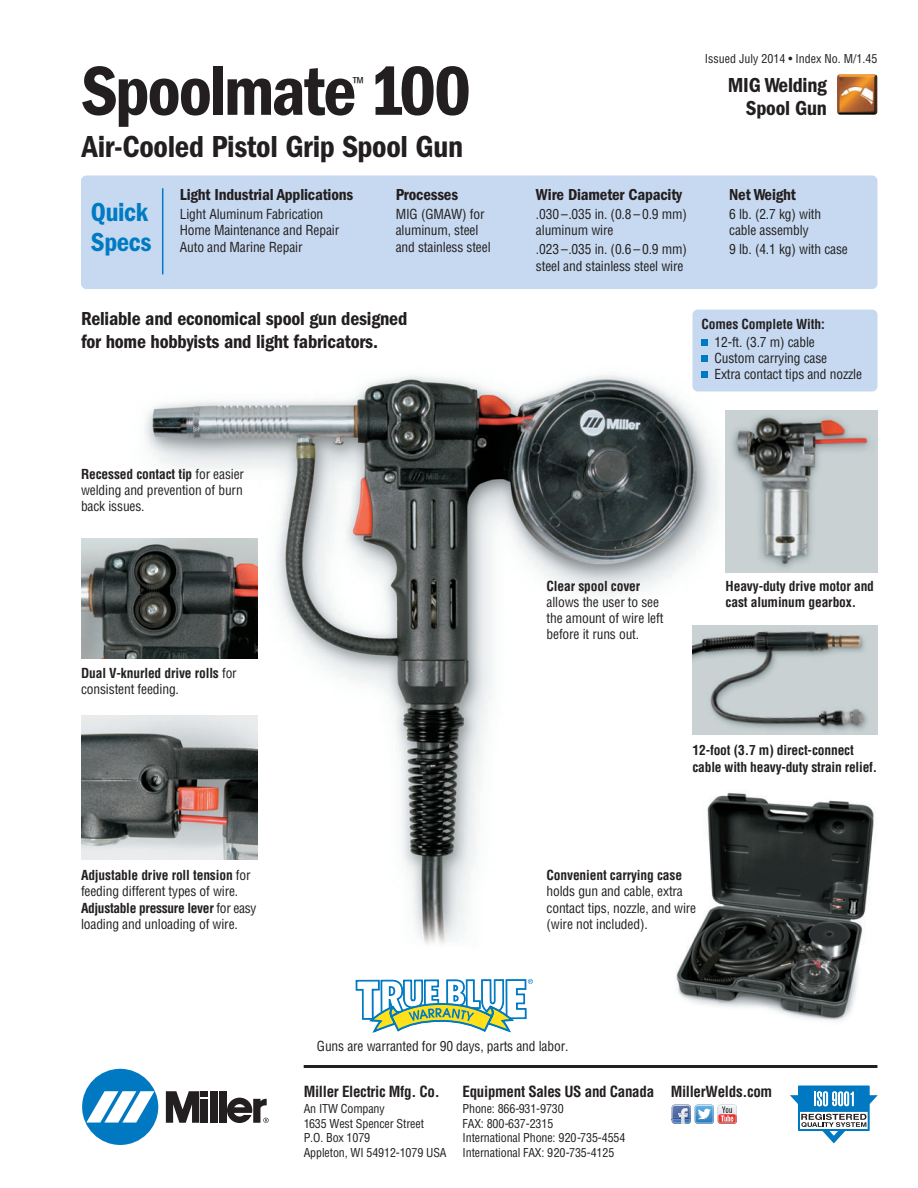
<style>
.page{position:relative;width:918px;height:1188px;background:#fff}
.page>*{position:absolute;margin:0;border:0;box-sizing:border-box;transform-origin:0 0}
.t1{font:72px "ITC Franklin Gothic Std Dm Cd";letter-spacing:-.035em;color:#231f20}
.t2{font:31.5px "ITC Franklin Gothic Std Dm Cd";letter-spacing:-.01em;color:#231f20}
.t3{font:27px/30px "ITC Franklin Gothic Std Dm Cd";letter-spacing:-.015em;color:#007bc3}
.t4{font:21px/22.5px "ITC Franklin Gothic Std Dm Cd";letter-spacing:-.01em;color:#231f20;text-align:right}
.t5{font:19.5px/22.5px "ITC Franklin Gothic Std Dm Cd";letter-spacing:-.01em;color:#231f20}
.t6{font:16.5px "ITC Franklin Gothic Std Dm Cd";letter-spacing:-.01em;color:#231f20}
.t7{font:condensed 16.5px "ITC Franklin Gothic Std";color:#231f20}
.t8{font:700 condensed 15px "Helvetica";letter-spacing:-.02em;color:#231f20}
.t9{font:condensed 13.5px/16.2px "Helvetica";letter-spacing:-.01em;color:#231f20}
.t10{font:700 condensed 13.5px/16.2px "Helvetica";letter-spacing:-.01em;color:#231f20}
.t11{font:condensed 12px/14.4px "Helvetica";letter-spacing:-.01em;color:#231f20}
.s1{font-weight:700}
.s2{font-weight:400}
</style>
<div class="page">
<img style="left:94px;top:375px;width:680px;height:570px">
<div style="left:81px;top:176px;width:797px;height:113px;background:#c6d9f0;border-radius:5px"></div>
<img style="left:837px;top:74px;width:40px;height:41px">
<hr style="left:304px;top:1065px;width:573px;height:3px;background:#231f20">
<img style="left:81px;top:716px;width:177px;height:144px">
<img style="left:726px;top:411px;width:152px;height:161px">
<svg style="left:355px;top:979px;width:178px;height:54px"></svg>
<div style="left:692px;top:310px;width:185px;height:81px;background:#c6d9f0;border-radius:5px"></div>
<div style="left:701px;top:339px;width:7px;height:7px;background:#007bc3"></div>
<div style="left:701px;top:355px;width:7px;height:7px;background:#007bc3"></div>
<div style="left:701px;top:371px;width:7px;height:7px;background:#007bc3"></div>
<img style="left:692px;top:625px;width:186px;height:109px">
<img style="left:663px;top:784px;width:211px;height:237px">
<img style="left:81px;top:538px;width:177px;height:120px">
<hr style="left:162px;top:188px;width:1px;height:86px;background:#007bc3">
<svg style="left:790px;top:1086px;width:88px;height:57px"></svg>
<div style="left:82px;top:1069px;width:76px;height:76px;background:#0079c2;border-radius:50%"></div>
<svg style="left:86px;top:1091px;width:68px;height:32px"></svg>
<div style="left:210px;top:1091px;width:7px;height:32px;background:#231f20"></div>
<div style="left:219px;top:1091px;width:7px;height:32px;background:#231f20"></div>
<div style="left:201px;top:1091px;width:7px;height:6px;background:#231f20"></div>
<div style="left:201px;top:1099px;width:7px;height:24px;background:#231f20"></div>
<svg style="left:166px;top:1091px;width:33px;height:32px"></svg>
<svg style="left:227px;top:1098px;width:42px;height:25px"></svg>
<svg style="left:672px;top:1105px;width:65px;height:19px"></svg>
<h1 class="t1" style="left:81px;top:67px;width:391px">Spoolmate 100</h1>
<p class="t7" style="left:353px;top:72px;width:13px">™</p>
<h2 class="t2" style="left:82px;top:136px;width:383px">Air-Cooled Pistol Grip Spool Gun</h2>
<h3 class="t3" style="left:91px;top:200px;width:62px">Quick<br>Specs</h3>
<p class="t6" style="left:180px;top:189px;width:175px">Light Industrial Applications</p>
<p class="t9" style="left:180px;top:207px;width:161px">Light Aluminum Fabrication<br>Home Maintenance and Repair<br>Auto and Marine Repair</p>
<p class="t6" style="left:396px;top:189px;width:64px">Processes</p>
<p class="t9" style="left:396px;top:207px;width:96px">MIG (GMAW) for aluminum, steel and stainless steel</p>
<h3 class="t5" style="left:81px;top:309px;width:328px">Reliable and economical spool gun designed for home hobbyists and light fabricators.</h3>
<p class="t9" style="left:81px;top:467px;width:165px;text-align:justify"><span class="s1">Recessed contact tip</span> for easier welding and prevention of burn back issues.</p>
<p class="t10" style="left:81px;top:666px;width:157px">Dual V-knurled drive rolls <span class="s2">for consistent feeding.</span></p>
<p class="t9" style="left:81px;top:868px;width:177px"><span class="s1">Adjustable drive roll tension</span> for feeding different types of wire.<br><span class="s1">Adjustable pressure lever</span> for easy loading and unloading of wire.</p>
<p class="t11" style="left:705px;top:52px;width:174px">Issued July 2014 • Index No. M/1.45</p>
<h3 class="t4" style="left:728px;top:76px;width:101px">MIG Welding<br>Spool Gun</h3>
<p class="t6" style="left:536px;top:189px;width:148px">Wire Diameter Capacity</p>
<p class="t9" style="left:536px;top:207px;width:153px">.030 –.035 in. (0.8 – 0.9 mm) aluminum wire</p>
<p class="t9" style="left:536px;top:242px;width:153px">.023 –.035 in. (0.6 – 0.9 mm) steel and stainless steel wire</p>
<p class="t6" style="left:729px;top:189px;width:68px">Net Weight</p>
<p class="t9" style="left:729px;top:207px;width:94px">6 lb. (2.7 kg) with cable assembly</p>
<p class="t9" style="left:729px;top:242px;width:120px">9 lb. (4.1 kg) with case</p>
<p class="t10" style="left:701px;top:317px;width:125px">Comes Complete With:</p>
<p class="t9" style="left:714px;top:335px;width:149px">12-ft. (3.7 m) cable<br>Custom carrying case<br>Extra contact tips and nozzle</p>
<p class="t10" style="left:547px;top:579px;width:95px">Clear spool cover</p>
<p class="t9" style="left:547px;top:595px;width:118px">allows the user to see the amount of wire left before it runs out.</p>
<p class="t10" style="left:726px;top:579px;width:150px">Heavy-duty drive motor and cast aluminum gearbox.</p>
<p class="t10" style="left:692px;top:743px;width:186px">12-foot (3.7 m) direct-connect cable with heavy-duty strain relief.</p>
<p class="t10" style="left:547px;top:868px;width:137px">Convenient carrying case</p>
<p class="t9" style="left:547px;top:884px;width:151px">holds gun and cable, extra contact tips, nozzle, and wire (wire not included).</p>
<p class="t9" style="left:317px;top:1040px;width:253px">Guns are warranted for 90 days, parts and labor.</p>
<p class="t8" style="left:304px;top:1085px;width:137px">Miller Electric Mfg. Co.</p>
<p class="t11" style="left:304px;top:1103px;width:144px">An ITW Company<br>1635 West Spencer Street<br>P.O. Box 1079<br>Appleton, WI 54912-1079 USA</p>
<p class="t8" style="left:463px;top:1085px;width:311px">Equipment Sales US and Canada MillerWelds.com</p>
<p class="t11" style="left:463px;top:1103px;width:164px">Phone: 866-931-9730<br>FAX: 800-637-2315<br>International Phone: 920-735-4554<br>International FAX: 920-735-4125</p>
</div>
